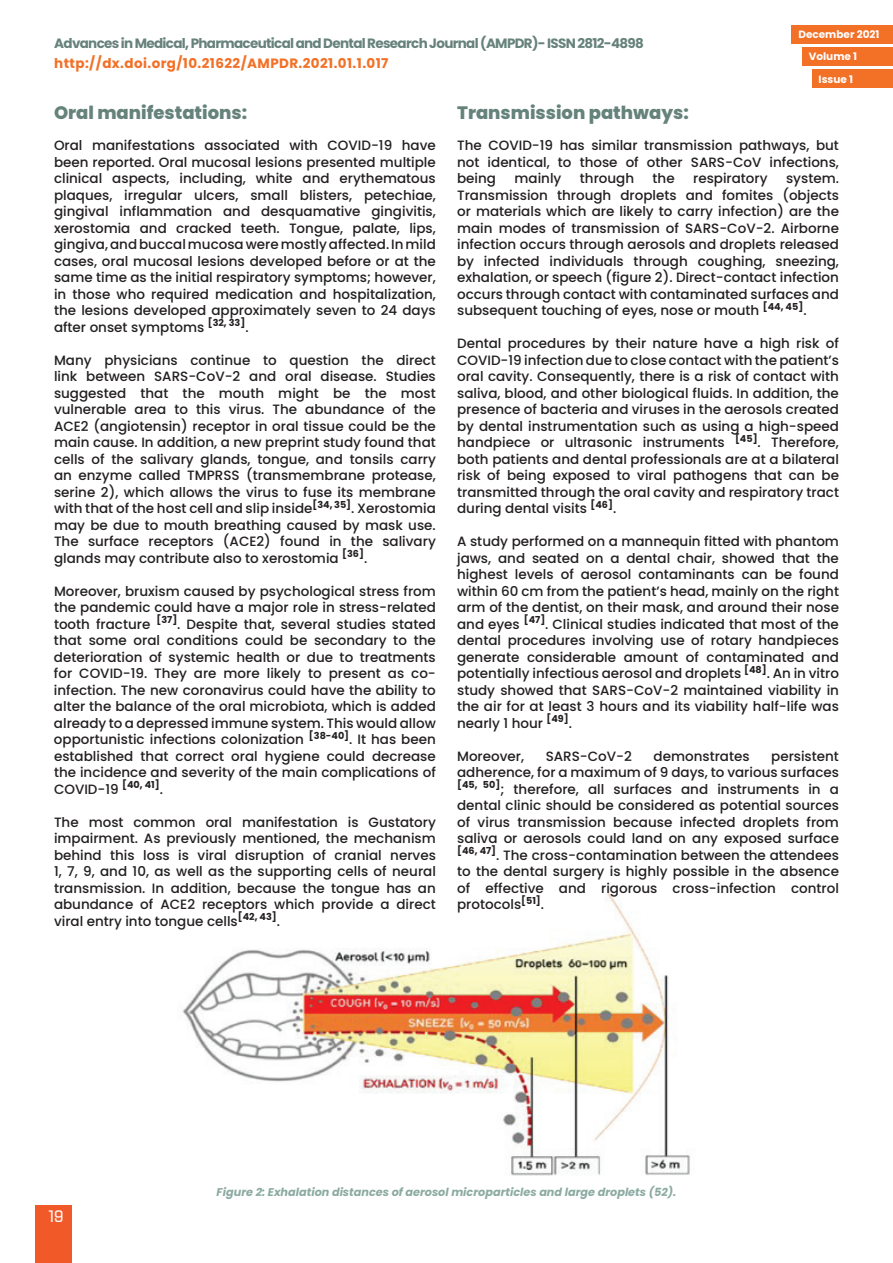
<style>
.page{position:relative;width:893px;height:1263px;background:#fff}
.page>*{position:absolute;margin:0;border:0;box-sizing:border-box;transform-origin:0 0}
.t1{font:800 18px "Poppins";color:#65837b}
.t2{font:semi-condensed 16.5px "Navine Demo";color:#fff}
.t3{font:500 13.5px/16.5px "Poppins";color:#231f20;text-align:justify}
.t4{font:700 13.5px "Poppins";letter-spacing:-.05em;color:#66827b}
.t5{font:700 13.5px "Poppins";letter-spacing:.03em;color:#f37027}
.t6{font:italic 700 11.25px "Poppins";color:#8baaa2}
.t7{font:700 10.5px "Poppins";color:#fff}
</style>
<div class="page">
<div style="left:36px;top:1206px;width:36px;height:57px;background:#f15928"></div>
<div style="left:802px;top:47px;width:91px;height:19px;background:#f37027"></div>
<div style="left:812px;top:70px;width:81px;height:18px;background:#f37027"></div>
<div style="left:792px;top:25px;width:101px;height:18px;background:#f37027"></div>
<img style="left:182px;top:893px;width:508px;height:283px">
<p class="t7" style="left:798px;top:28px;width:83px">December 2021</p>
<p class="t7" style="left:819px;top:73px;width:36px">Issue 1</p>
<p class="t4" style="left:54px;top:35px;width:591px">Advances in Medical, Pharmaceutical and Dental Research Journal (AMPDR)- ISSN 2812-4898</p>
<p class="t5" style="left:54px;top:56px;width:336px">http://dx.doi.org/10.21622/AMPDR.2021.01.1.017</p>
<p class="t7" style="left:809px;top:51px;width:50px">Volume 1</p>
<h1 class="t1" style="left:54px;top:102px;width:195px">Oral manifestations:</h1>
<p class="t3" style="left:54px;top:137px;width:383px">Oral manifestations associated with COVID-19 have been reported. Oral mucosal lesions presented multiple clinical aspects, including, white and erythematous plaques, irregular ulcers, small blisters, petechiae, gingival inflammation and desquamative gingivitis, xerostomia and cracked teeth. Tongue, palate, lips, gingiva, and buccal mucosa were mostly affected. In mild cases, oral mucosal lesions developed before or at the same time as the initial respiratory symptoms; however, in those who required medication and hospitalization, the lesions developed approximately seven to 24 days after onset symptoms <sup>[32,</sup> <sup>33]</sup>.</p>
<p class="t3" style="left:54px;top:352px;width:383px">Many physicians continue to question the direct link between SARS-CoV-2 and oral disease. Studies suggested that the mouth might be the most vulnerable area to this virus. The abundance of the ACE2 (angiotensin) receptor in oral tissue could be the main cause. In addition, a new preprint study found that cells of the salivary glands, tongue, and tonsils carry an enzyme called TMPRSS (transmembrane protease, serine 2), which allows the virus to fuse its membrane with that of the host cell and slip inside<sup>[34,</sup> <sup>35]</sup>. Xerostomia may be due to mouth breathing caused by mask use.<br>The surface receptors (ACE2) found in the salivary glands may contribute also to xerostomia <sup>[36]</sup>.</p>
<p class="t3" style="left:54px;top:583px;width:383px">Moreover, bruxism caused by psychological stress from the pandemic could have a major role in stress-related tooth fracture <sup>[37]</sup>. Despite that, several studies stated that some oral conditions could be secondary to the deterioration of systemic health or due to treatments for COVID-19. They are more likely to present as co&shy;infection. The new coronavirus could have the ability to alter the balance of the oral microbiota, which is added already to a depressed immune system. This would allow opportunistic infections colonization <sup>[38-40]</sup>. It has been established that correct oral hygiene could decrease the incidence and severity of the main complications of COVID-19 <sup>[40,</sup> <sup>41]</sup>.</p>
<p class="t3" style="left:54px;top:814px;width:383px">The most common oral manifestation is Gustatory impairment. As previously mentioned, the mechanism behind this loss is viral disruption of cranial nerves 1, 7, 9, and 10, as well as the supporting cells of neural transmission. In addition, because the tongue has an abundance of ACE2 receptors which provide a direct viral entry into tongue cells<sup>[42,</sup> <sup>43]</sup>.</p>
<h1 class="t1" style="left:457px;top:102px;width:233px">Transmission pathways:</h1>
<p class="t3" style="left:457px;top:137px;width:383px">The COVID-19 has similar transmission pathways, but not identical, to those of other SARS-CoV infections, being</p>
<p class="t3" style="left:514px;top:170px;width:48px">mainly</p>
<p class="t3" style="left:580px;top:170px;width:56px">through</p>
<p class="t3" style="left:653px;top:170px;width:24px">the</p>
<p class="t3" style="left:693px;top:170px;width:76px">respiratory</p>
<p class="t3" style="left:457px;top:170px;width:383px;text-indent:329px">system.<br>Transmission through droplets and fomites (objects or materials which are likely to carry infection) are the main modes of transmission of SARS-CoV-2. Airborne infection occurs through aerosols and droplets released by infected individuals through coughing, sneezing, exhalation, or speech (figure 2). Direct-contact infection occurs through contact with contaminated surfaces and subsequent touching of eyes, nose or mouth <sup>[44,</sup> <sup>45]</sup>.</p>
<p class="t3" style="left:457px;top:335px;width:383px">Dental procedures by their nature have a high risk of COVID-19 infection due to close contact with the patient’s oral cavity. Consequently, there is a risk of contact with saliva, blood, and other biological fluids. In addition, the presence of bacteria and viruses in the aerosols created by dental instrumentation such as using a high-speed handpiece or ultrasonic instruments <sup>[45]</sup>. Therefore, both patients and dental professionals are at a bilateral risk of being exposed to viral pathogens that can be transmitted through the oral cavity and respiratory tract during dental visits <sup>[46]</sup>.</p>
<p class="t3" style="left:457px;top:533px;width:383px">A study performed on a mannequin fitted with phantom jaws, and seated on a dental chair, showed that the highest levels of aerosol contaminants can be found within 60 cm from the patient’s head, mainly on the right arm of the dentist, on their mask, and around their nose and eyes <sup>[47]</sup>. Clinical studies indicated that most of the dental procedures involving use of rotary handpieces generate considerable amount of contaminated and potentially infectious aerosol and droplets <sup>[48]</sup>. An in vitro study showed that SARS-CoV-2 maintained viability in the air for at least 3 hours and its viability half-life was nearly 1 hour <sup>[49]</sup>.</p>
<p class="t3" style="left:457px;top:748px;width:68px">Moreover,</p>
<p class="t3" style="left:546px;top:748px;width:88px">SARS-CoV-2</p>
<p class="t3" style="left:654px;top:748px;width:98px">demonstrates</p>
<p class="t3" style="left:457px;top:748px;width:383px;text-indent:314px">persistent adherence, for a maximum of 9 days, to various surfaces <sup>[45,</sup> <sup>50]</sup>; therefore, all surfaces and instruments in a dental clinic should be considered as potential sources of virus transmission because infected droplets from saliva or aerosols could land on any exposed surface <sup>[46,</sup> <sup>47]</sup>. The cross-contamination between the attendees to the dental surgery is highly possible in the absence of effective and rigorous cross-infection control protocols<sup>[51]</sup>.</p>
<p class="t2" style="left:49px;top:1208px;width:16px">19</p>
<p class="t6" style="left:217px;top:1186px;width:461px">Figure 2: Exhalation distances of aerosol microparticles and large droplets (52).</p>
</div>
